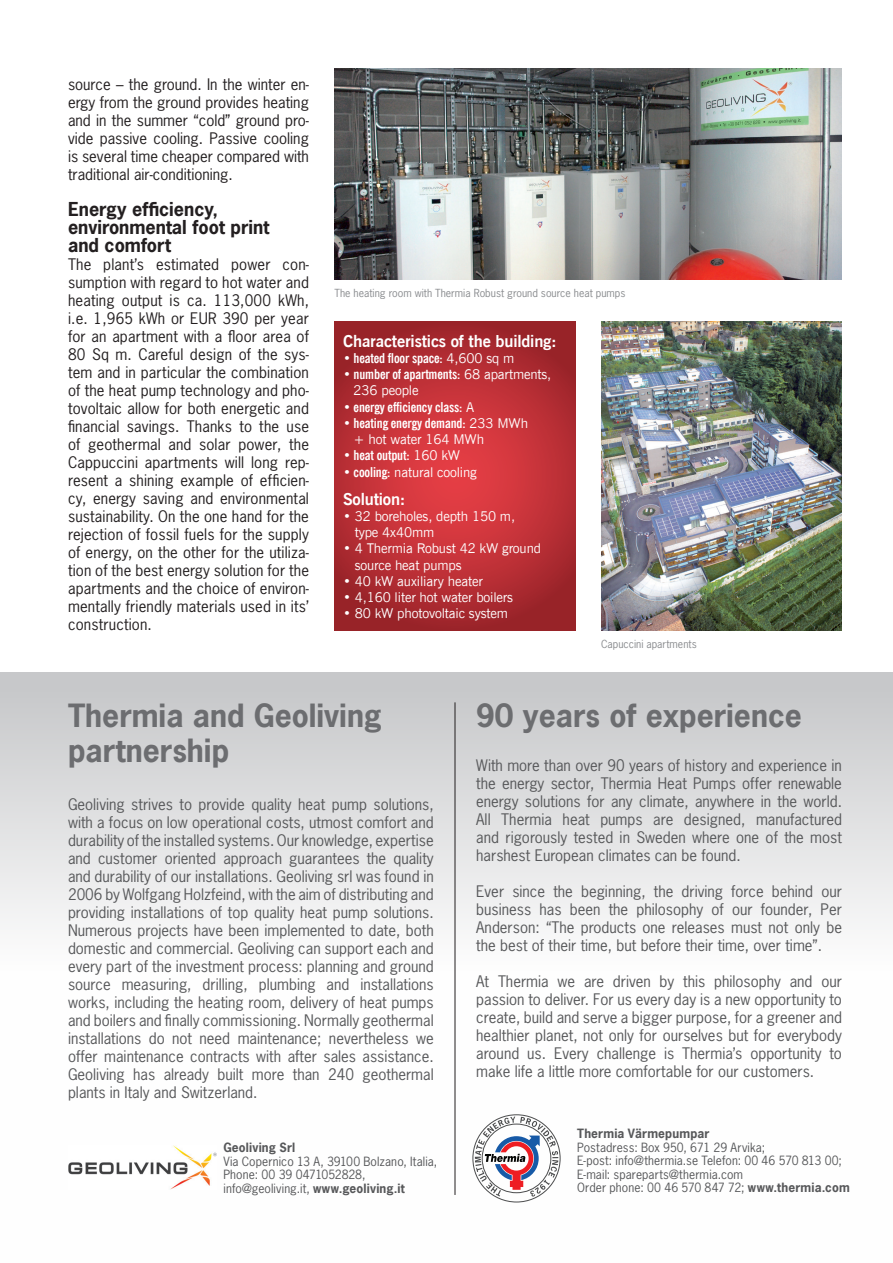
<style>
.page{position:relative;width:893px;height:1263px;background:#fff}
.page>*{position:absolute;margin:0;border:0;box-sizing:border-box;transform-origin:0 0}
.t1{font:700 30px/34.5px "News Gothic Std";color:#6c6d70}
.t2{font:700 18px/18px "News Gothic Std";color:#231f20}
.t3{font:700 16.5px "News Goth EU";letter-spacing:-.01em;color:#fff}
.t4{font:15px/18px "News Gothic Std";color:#57585a;text-align:justify}
.t5{font:15px/18px "News Gothic Std";letter-spacing:.005em;color:#231f20;text-align:justify}
.t6{font:13.5px/16.2px "News Goth EU";letter-spacing:-.01em;color:#fff}
.t7{font:700 13.5px "News Goth Cn EU";letter-spacing:-.01em;color:#fff}
.t8{font:12px/13.5px "News Gothic Std";letter-spacing:.01em;color:#57585a}
.t9{font:700 12px "News Gothic Std";letter-spacing:.015em;color:#57585a}
.t10{font:10.5px "News Gothic Std";color:#8a8c8f}
.s1{font-family:"News Goth EU";font-weight:400}
.s2{font-family:"News Goth Cn EU";font-weight:700}
.s3{font-weight:700}
</style>
<div class="page">
<div style="left:0;top:672px;width:893px;height:591px;background:linear-gradient(to bottom,#d2d3d4,#fff)"></div>
<img style="left:601px;top:321px;width:241px;height:309px">
<img style="left:334px;top:68px;width:508px;height:211px">
<svg style="left:334px;top:321px;width:241px;height:309px;background:#b92e34"></svg>
<hr style="left:455px;top:702px;width:1px;height:493px;background:#231f20">
<img style="left:68px;top:1145px;width:149px;height:44px">
<svg style="left:473px;top:1114px;width:87px;height:88px"></svg>
<p class="t5" style="left:68px;top:75px;width:242px">source – the ground. In the winter en&shy;ergy from the ground provides heating and in the summer “cold” ground pro&shy;vide passive cooling. Passive cooling is several time cheaper compared with traditional air-conditioning.</p>
<p class="t2" style="left:68px;top:200px;width:203px">Energy efficiency, environmental foot print and comfort</p>
<p class="t5" style="left:68px;top:255px;width:242px">The plant’s estimated power con&shy;sumption with regard to hot water and heating output is ca. 113,000 kWh, i.e. 1,965 kWh or EUR 390 per year for an apartment with a floor area of 80 Sq m. Careful design of the sys&shy;tem and in particular the combination of the heat pump technology and pho&shy;tovoltaic allow for both energetic and financial savings. Thanks to the use of geothermal and solar power, the Cappuccini apartments will long rep&shy;resent a shining example of efficien&shy;cy, energy saving and environmental sustainability. On the one hand for the rejection of fossil fuels for the supply of energy, on the other for the utiliza&shy;tion of the best energy solution for the apartments and the choice of environ&shy;mentally friendly materials used in its’ construction.</p>
<p class="t10" style="left:334px;top:287px;width:293px">The heating room with Thermia Robust ground source heat pumps</p>
<p class="t3" style="left:343px;top:331px;width:215px">Characteristics of the building:</p>
<p class="t7" style="left:343px;top:350px;width:173px">• heated floor space: <span class="s1">4,600 sq m</span></p>
<p class="t7" style="left:343px;top:366px;width:210px">• number of apartments: <span class="s1">68 apartments,</span></p>
<p class="t6" style="left:354px;top:383px;width:66px">236 people</p>
<p class="t7" style="left:343px;top:398px;width:133px">• energy efficiency class: <span class="s1">A</span></p>
<p class="t7" style="left:343px;top:415px;width:187px">• heating energy demand: <span class="s1">233 MWh</span></p>
<p class="t6" style="left:354px;top:431px;width:132px">+ hot water 164 MWh</p>
<p class="t7" style="left:343px;top:447px;width:119px">• heat output: <span class="s1">160 kW</span></p>
<p class="t6" style="left:343px;top:464px;width:135px"><span class="s2">• cooling:</span> natural cooling</p>
<p class="t3" style="left:343px;top:488px;width:64px">Solution:</p>
<p class="t6" style="left:355px;top:508px;width:162px;text-indent:-12px">• 32 boreholes, depth 150 m, type 4x40mm</p>
<p class="t6" style="left:355px;top:541px;width:188px;text-indent:-12px">• 4 Thermia Robust 42 kW ground source heat pumps</p>
<p class="t6" style="left:343px;top:573px;width:141px">• 40 kW auxiliary heater</p>
<p class="t6" style="left:343px;top:589px;width:172px">• 4,160 liter hot water boilers</p>
<p class="t6" style="left:343px;top:606px;width:167px">• 80 kW photovoltaic system</p>
<p class="t10" style="left:601px;top:637px;width:97px">Capuccini apartments</p>
<h1 class="t1" style="left:68px;top:698px;width:315px">Thermia and Geoliving partnership</h1>
<p class="t4" style="left:68px;top:795px;width:367px">Geoliving strives to provide quality heat pump solutions, with a focus on low operational costs, utmost comfort and durability of the installed systems. Our knowledge, expertise and customer oriented approach guarantees the quality and durability of our installations. Geoliving srl was found in 2006 by Wolfgang Holzfeind, with the aim of distributing and providing installations of top quality heat pump solutions.<br>Numerous projects have been implemented to date, both domestic and commercial. Geoliving can support each and every part of the investment process: planning and ground source measuring, drilling, plumbing and installations works, including the heating room, delivery of heat pumps and boilers and finally commissioning. Normally geothermal installations do not need maintenance; nevertheless we offer maintenance contracts with after sales assistance.<br>Geoliving has already built more than 240 geothermal plants in Italy and Switzerland.</p>
<p class="t9" style="left:223px;top:1140px;width:73px">Geoliving Srl</p>
<p class="t8" style="left:223px;top:1154px;width:215px">Via Copernico 13 A, 39100 Bolzano, Italia,<br>Phone: 00 39 0471052828, info@geoliving.it, <span class="s3">www.geoliving.it</span></p>
<h1 class="t1" style="left:476px;top:698px;width:327px">90 years of experience</h1>
<p class="t4" style="left:476px;top:756px;width:367px">With more than over 90 years of history and experience in the energy sector, Thermia Heat Pumps offer renewable energy solutions for any climate, anywhere in the world.<br>All Thermia heat pumps are designed, manufactured and rigorously tested in Sweden where one of the most harshest European climates can be found.</p>
<p class="t4" style="left:476px;top:882px;width:367px">Ever since the beginning, the driving force behind our business has been the philosophy of our founder, Per Anderson: “The products one releases must not only be the best of their time, but before their time, over time”.</p>
<p class="t4" style="left:476px;top:972px;width:367px">At Thermia we are driven by this philosophy and our passion to deliver. For us every day is a new opportunity to create, build and serve a bigger purpose, for a greener and healthier planet, not only for ourselves but for everybody around us. Every challenge is Thermia’s opportunity to make life a little more comfortable for our customers.</p>
<p class="t9" style="left:577px;top:1126px;width:134px">Thermia Värmepumpar</p>
<p class="t8" style="left:577px;top:1140px;width:274px">Postadress: Box 950, 671 29 Arvika;<br>E-post: info@thermia.se Telefon: 00 46 570 813 00; E-mail: spareparts@thermia.com<br>Order phone: 00 46 570 847 72; <span class="s3">www.thermia.com</span></p>
</div>
